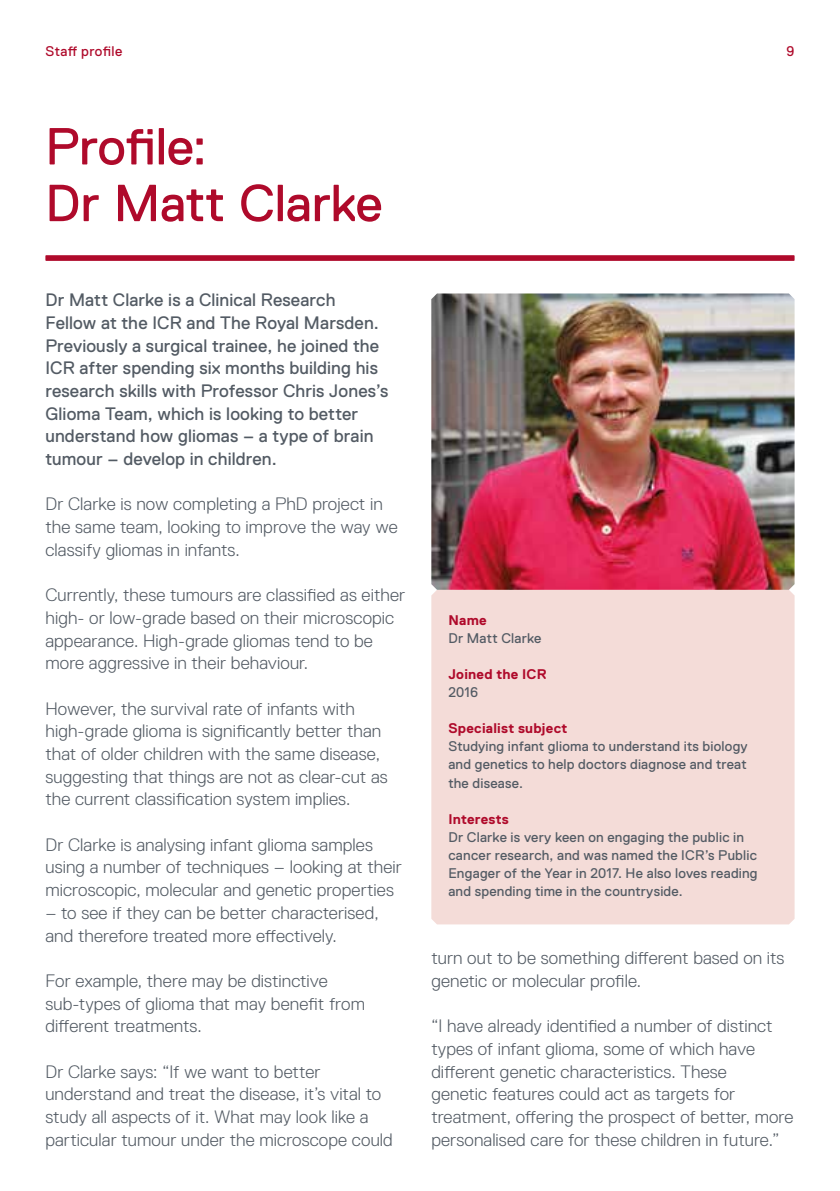
<style>
.page{position:relative;width:840px;height:1191px;background:#fff}
.page>*{position:absolute;margin:0;border:0;box-sizing:border-box;transform-origin:0 0}
.t1{font:52px/56.6px "Replica Pro";letter-spacing:-.005em;color:#af0a2b}
.t2{font:300 18px/22.6px "Replica Pro";letter-spacing:.005em;color:#535b64}
.t3{font:18px/22.6px "Replica Pro";letter-spacing:.005em;color:#535b64}
.t4{font:14px/18px "Replica Pro";letter-spacing:.015em;color:#535b64;text-align:justify}
.t5{font:700 14px "Replica Pro";letter-spacing:.015em;color:#af0a2b}
.t6{font:14px "Replica Pro";letter-spacing:.025em;color:#af0a2b}
</style>
<div class="page">
<div style="left:431px;top:590px;width:363px;height:334px;background:#f4dcd8"></div>
<img style="left:431px;top:293px;width:363px;height:297px">
<svg style="left:45px;top:255px;width:749px;height:6px;background:#b31636"></svg>
<p class="t6" style="left:45px;top:44px;width:78px">Staff profile</p>
<p class="t6" style="left:786px;top:44px;width:9px">9</p>
<h1 class="t1" style="left:45px;top:118px;width:338px">Profile:<br>Dr Matt Clarke</h1>
<p class="t3" style="left:45px;top:289px;width:344px">Dr Matt Clarke is a Clinical Research Fellow at the ICR and The Royal Marsden.<br>Previously a surgical trainee, he joined the ICR after spending six months building his research skills with Professor Chris Jones’s Glioma Team, which is looking to better understand how gliomas – a type of brain tumour – develop in children.</p>
<p class="t2" style="left:45px;top:493px;width:353px">Dr Clarke is now completing a PhD project in the same team, looking to improve the way we classify gliomas in infants.</p>
<p class="t2" style="left:45px;top:584px;width:361px">Currently, these tumours are classified as either high- or low-grade based on their microscopic appearance. High-grade gliomas tend to be more aggressive in their behaviour.</p>
<p class="t2" style="left:45px;top:697px;width:344px">However, the survival rate of infants with high-grade glioma is significantly better than that of older children with the same disease, suggesting that things are not as clear-cut as the current classification system implies.</p>
<p class="t2" style="left:45px;top:833px;width:358px">Dr Clarke is analysing infant glioma samples using a number of techniques – looking at their microscopic, molecular and genetic properties</p>
<p class="t2" style="left:45px;top:901px;width:334px">– to see if they can be better characterised, and therefore treated more effectively.</p>
<p class="t2" style="left:45px;top:969px;width:321px">For example, there may be distinctive sub-types of glioma that may benefit from different treatments.</p>
<p class="t2" style="left:45px;top:1060px;width:349px">Dr Clarke says: “If we want to better understand and treat the disease, it’s vital to study all aspects of it. What may look like a particular tumour under the microscope could</p>
<p class="t5" style="left:448px;top:613px;width:40px">Name</p>
<p class="t4" style="left:448px;top:629px;width:94px">Dr Matt Clarke</p>
<p class="t5" style="left:448px;top:667px;width:100px">Joined the ICR</p>
<p class="t4" style="left:448px;top:683px;width:31px">2016</p>
<p class="t5" style="left:448px;top:721px;width:120px">Specialist subject</p>
<p class="t4" style="left:448px;top:737px;width:300px">Studying infant glioma to understand its biology and genetics to help doctors diagnose and treat the disease.</p>
<p class="t5" style="left:448px;top:811px;width:62px">Interests</p>
<p class="t4" style="left:448px;top:827px;width:310px;text-align:left">Dr Clarke is very keen on engaging the public in cancer research, and was named the ICR’s Public Engager of the Year in 2017. He also loves reading and spending time in the countryside.</p>
<p class="t2" style="left:431px;top:946px;width:354px">turn out to be something different based on its genetic or molecular profile.</p>
<p class="t2" style="left:431px;top:1015px;width:363px">“I have already identified a number of distinct types of infant glioma, some of which have different genetic characteristics. These<br>genetic features could act as targets for treatment, offering the prospect of better, more personalised care for these children in future.”</p>
</div>
